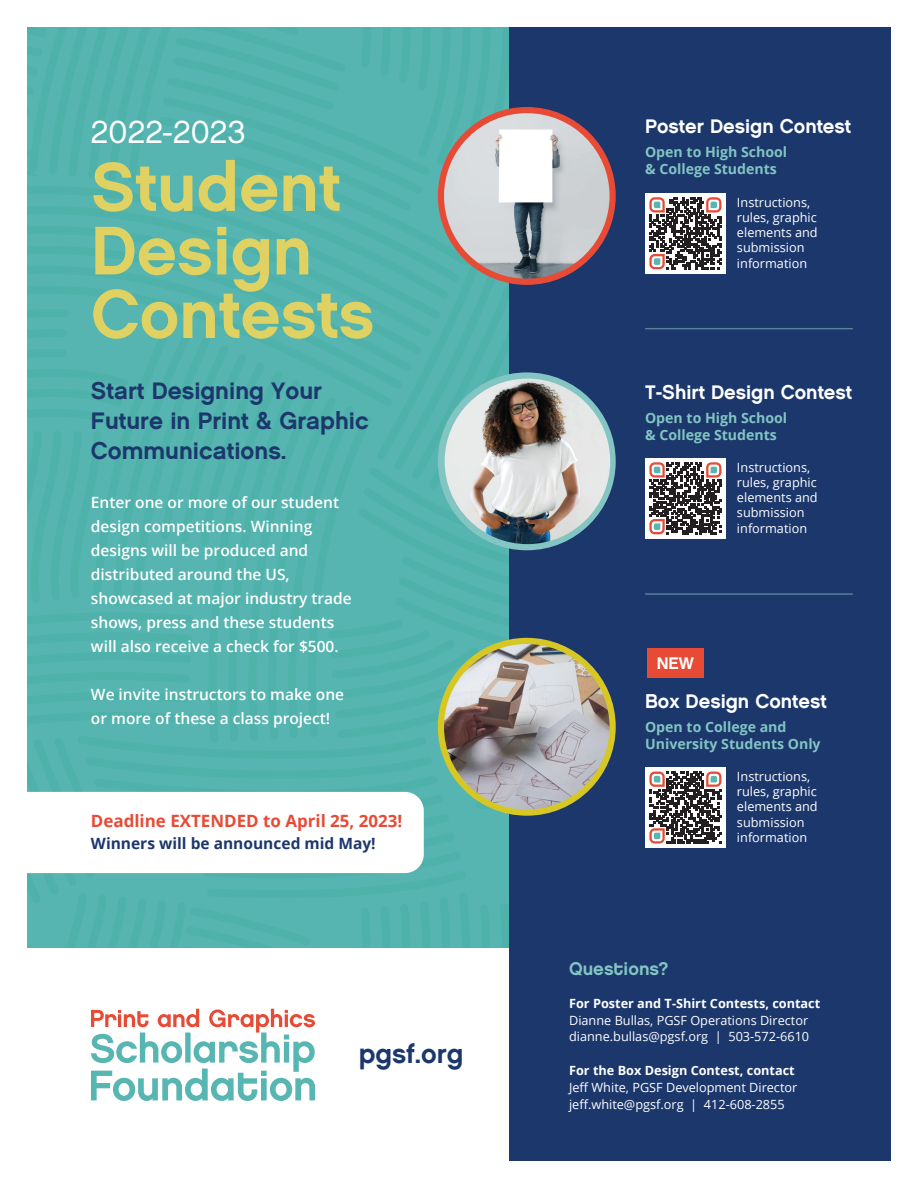
<style>
.page{position:relative;width:918px;height:1188px;background:#fff}
.page>*{position:absolute;margin:0;border:0;box-sizing:border-box;transform-origin:0 0}
.t1{font:68.55px/63.4px "Chalet New York Nineteen Sixty";color:#dfd262}
.t2{font:31.65px "Chalet London Nineteen Sixty";color:#fff}
.t3{font:27px "Chalet New York Nineteen Sixty";color:#1b376c}
.t4{font:24px/29.7px "Chalet New York Nineteen Sixty";color:#1b376c}
.t5{font:19.8px "Chalet New York Nineteen Sixty";color:#fff}
.t6{font:18.3px "Chalet New York Nineteen Eighty";color:#83c5c3}
.t7{font:700 16.95px "Open Sans";color:#e74b36}
.t8{font:16.95px "Chalet New York Nineteen Sixty";color:#fff}
.t9{font:600 15.6px/24px "Open Sans";color:#fff}
.t10{font:700 15.6px "Open Sans";color:#1b376c}
.t11{font:700 14.1px/17px "Open Sans";color:#83c5c3}
.t12{font:12.75px/15.3px "Open Sans";color:#fff}
.t13{font:700 12.75px "Open Sans";color:#fff}
</style>
<div class="page">
<div style="left:510px;top:27px;width:381px;height:1134px;background:#1b376c"></div>
<div style="left:645px;top:767px;width:81px;height:81px;background:#fff"></div>
<svg style="left:649px;top:772px;width:72px;height:72px"></svg>
<svg style="left:27px;top:27px;width:483px;height:921px;background:#60b9b4"></svg>
<svg style="left:91px;top:1009px;width:224px;height:92px"></svg>
<div style="left:438px;top:372px;width:178px;height:178px;background:#83c5c3;border-radius:50%"></div>
<img style="left:445px;top:379px;width:165px;height:165px;border-radius:83px">
<div style="left:438px;top:107px;width:178px;height:178px;background:#e74b36;border-radius:50%"></div>
<img style="left:444px;top:113px;width:166px;height:166px;border-radius:83px">
<div style="left:438px;top:638px;width:178px;height:178px;background:#d6c725;border-radius:50%"></div>
<img style="left:444px;top:644px;width:166px;height:166px;border-radius:83px">
<div style="left:647px;top:648px;width:57px;height:29px;background:#e74b36"></div>
<hr style="left:645px;top:593px;width:208px;height:2px;background:#9fd0ce">
<hr style="left:645px;top:328px;width:208px;height:1px;background:#9fd0ce">
<div style="left:645px;top:193px;width:81px;height:81px;background:#fff"></div>
<svg style="left:649px;top:197px;width:72px;height:72px"></svg>
<div style="left:645px;top:458px;width:81px;height:81px;background:#fff"></div>
<svg style="left:649px;top:462px;width:72px;height:72px"></svg>
<h2 class="t2" style="left:91px;top:113px;width:156px">2022-2023</h2>
<h1 class="t1" style="left:91px;top:155px;width:285px">Student<br>Design<br>Contests</h1>
<h3 class="t5" style="left:645px;top:114px;width:208px">Poster Design Contest</h3>
<p class="t11" style="left:645px;top:143px;width:144px">Open to High School &amp; College Students</p>
<p class="t12" style="left:737px;top:194px;width:82px">Instructions, rules, graphic elements and submission information</p>
<h3 class="t4" style="left:91px;top:376px;width:279px">Start Designing Your<br>Future in Print &amp; Graphic<br>Communications.</h3>
<p class="t9" style="left:91px;top:490px;width:262px">Enter one or more of our student design competitions. Winning designs will be produced and distributed around the US, showcased at major industry trade shows, press and these students will also receive a check for $500.</p>
<p class="t9" style="left:91px;top:682px;width:255px">We invite instructors to make one or more of these a class project!</p>
<h3 class="t5" style="left:645px;top:689px;width:183px">Box Design Contest</h3>
<h3 class="t5" style="left:645px;top:380px;width:209px">T-Shirt Design Contest</h3>
<p class="t11" style="left:645px;top:409px;width:144px">Open to High School &amp; College Students</p>
<p class="t12" style="left:737px;top:459px;width:82px">Instructions, rules, graphic elements and submission information</p>
<h3 class="t8" style="left:657px;top:653px;width:39px">NEW</h3>
<p class="t11" style="left:645px;top:718px;width:177px">Open to College and<br>University Students Only</p>
<h3 class="t7" style="left:91px;top:809px;width:313px">Deadline EXTENDED to April 25, 2023!</h3>
<p class="t10" style="left:91px;top:832px;width:286px">Winners will be announced mid May!</p>
<h3 class="t3" style="left:359px;top:1037px;width:106px">pgsf.org</h3>
<p class="t12" style="left:737px;top:768px;width:82px">Instructions, rules, graphic elements and submission information</p>
<h3 class="t6" style="left:569px;top:958px;width:101px">Questions?</h3>
<p class="t13" style="left:569px;top:994px;width:253px">For Poster and T-Shirt Contests, contact</p>
<p class="t12" style="left:569px;top:1011px;width:242px;line-height:17px">Dianne Bullas, PGSF Operations Director dianne.bullas@pgsf.org | 503-572-6610</p>
<p class="t13" style="left:569px;top:1062px;width:227px">For the Box Design Contest, contact</p>
<p class="t12" style="left:569px;top:1079px;width:230px;line-height:17px">Jeff White, PGSF Development Director jeff.white@pgsf.org | 412-608-2855</p>
</div>
